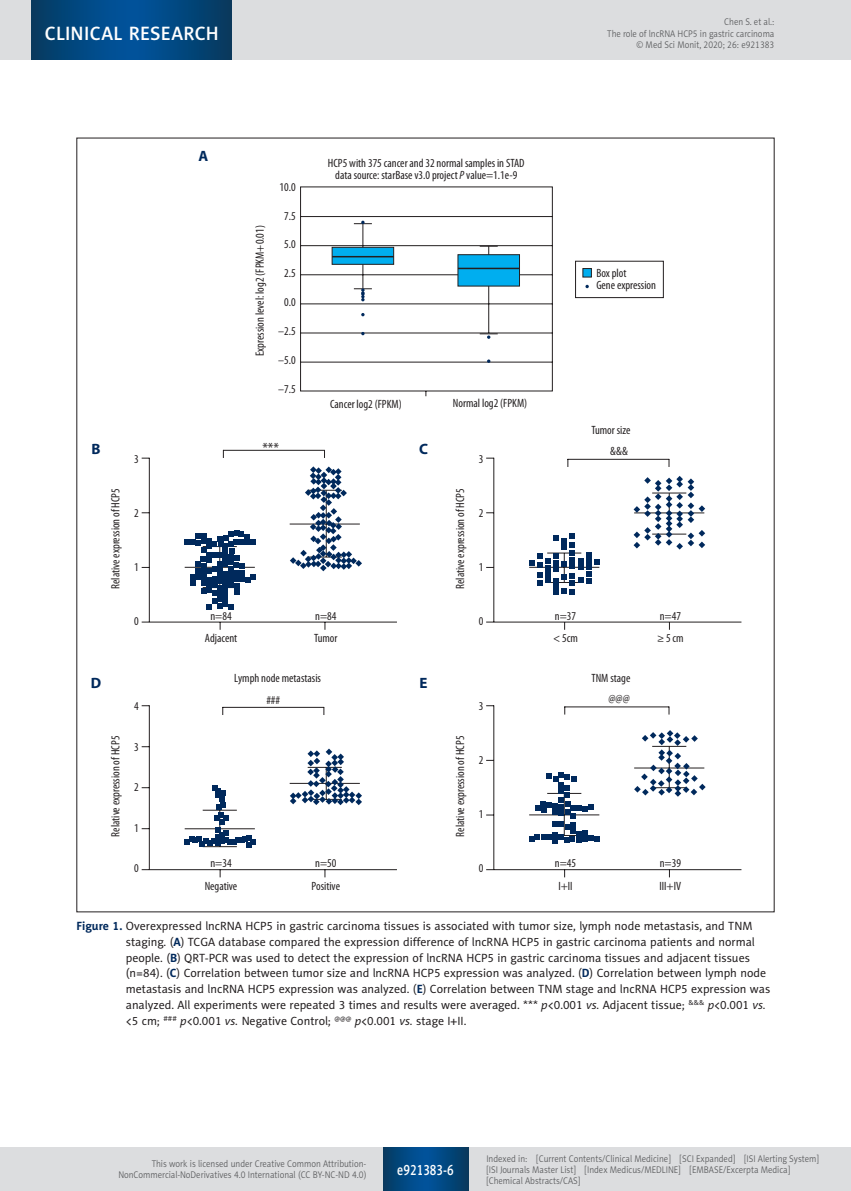
<style>
.page{position:relative;width:851px;height:1191px;background:#fff}
.page>*{position:absolute;margin:0;border:0;box-sizing:border-box;transform-origin:0 0}
.t1{font:19.5px "Naomi Sans EFN Medium";letter-spacing:.015em;color:#fff}
.t2{font:15px "Naomi Sans EFN Medium";color:#fff;scale:.8 1}
.t3{font:700 15px "Myriad Pro";color:#00295c}
.t4{font:condensed 15px "Myriad Pro";color:#231f20}
.MSM_Rycina_tytul{font:12px/15.8px "Naomi Sans EFN";color:#231f20}
.t5{font:condensed 12px/12px "Myriad Pro";color:#231f20;text-align:center}
.t6{font:9.75px/11.2px "Naomi Sans EFN Light";color:#57585a;text-align:right;scale:.9 1}
.s1{font-style:italic}
.s2{font-weight:700;color:#00295c}
</style>
<div class="page">
<svg style="left:300px;top:186px;width:253px;height:211px"></svg>
<div style="left:332px;top:247px;width:62px;height:18px;background:#00aeef;border:1px solid #231f20"></div>
<hr style="left:332px;top:256px;width:61px;height:1px;background:#231f20">
<svg style="left:354px;top:221px;width:18px;height:3px"></svg>
<svg style="left:354px;top:288px;width:18px;height:13px"></svg>
<div style="left:457px;top:254px;width:63px;height:32px;background:#00aeef;border:1px solid #231f20"></div>
<hr style="left:458px;top:268px;width:61px;height:1px;background:#231f20">
<svg style="left:479px;top:246px;width:18px;height:1px"></svg>
<svg style="left:479px;top:333px;width:6px;height:6px"></svg>
<svg style="left:485px;top:260px;width:256px;height:370px"></svg>
<svg style="left:633px;top:476px;width:72px;height:73px"></svg>
<svg style="left:529px;top:533px;width:70px;height:62px"></svg>
<hr style="left:142px;top:621px;width:255px;height:1px;background:#231f20">
<hr style="left:149px;top:458px;width:1px;height:164px;background:#231f20">
<hr style="left:223px;top:450px;width:101px;height:1px;background:#231f20">
<hr style="left:289px;top:523px;width:71px;height:1px;background:#231f20">
<svg style="left:290px;top:466px;width:72px;height:105px"></svg>
<svg style="left:184px;top:530px;width:72px;height:79px"></svg>
<hr style="left:486px;top:869px;width:255px;height:1px;background:#231f20">
<hr style="left:493px;top:705px;width:1px;height:164px;background:#231f20">
<hr style="left:564px;top:706px;width:105px;height:1px;background:#231f20">
<svg style="left:634px;top:730px;width:71px;height:66px"></svg>
<svg style="left:529px;top:772px;width:70px;height:71px"></svg>
<hr style="left:142px;top:869px;width:255px;height:1px;background:#231f20">
<hr style="left:149px;top:705px;width:1px;height:164px;background:#231f20">
<hr style="left:222px;top:707px;width:102px;height:1px;background:#231f20">
<hr style="left:289px;top:783px;width:71px;height:1px;background:#231f20">
<svg style="left:290px;top:748px;width:72px;height:57px"></svg>
<svg style="left:184px;top:785px;width:72px;height:62px"></svg>
<div style="left:0;top:1148px;width:850px;height:43px;background:#dcdddf"></div>
<svg style="left:383px;top:1147px;width:85px;height:43px;background:#02477e"></svg>
<div style="left:0;top:0;width:850px;height:60px;background:#dcdddf"></div>
<hr style="left:850px;top:0;width:1px;height:60px;background:#dcdddf">
<svg style="left:32px;top:0;width:200px;height:60px;background:#02477e"></svg>
<h1 class="t1" style="left:45px;top:22px;width:175px">CLINICAL RESEARCH</h1>
<p class="t6" style="left:607px;top:16px;width:187px">Chen S. et al.:<br>The role of lncRNA HCP5 in gastric carcinoma © Med Sci Monit, 2020; 26: e921383</p>
<p class="t3" style="left:91px;top:439px;width:11px">B</p>
<p class="t5" style="left:109px;top:589px;width:102px;rotate:-90deg">Relative expression of HCP5</p>
<p class="t5" style="left:134px;top:452px;width:6px">3</p>
<p class="t5" style="left:134px;top:506px;width:6px">2</p>
<p class="t5" style="left:134px;top:560px;width:6px">1</p>
<p class="t5" style="left:134px;top:614px;width:6px">0</p>
<p class="t3" style="left:198px;top:147px;width:11px">A</p>
<p class="t5" style="left:254px;top:356px;width:132px;rotate:-90deg">Expression level: log2 (FPKM+0.01)</p>
<p class="t5" style="left:279px;top:180px;width:18px">10.0</p>
<p class="t5" style="left:284px;top:209px;width:13px">7.5</p>
<p class="t5" style="left:284px;top:238px;width:13px">5.0</p>
<p class="t5" style="left:284px;top:267px;width:13px">2.5</p>
<p class="t5" style="left:284px;top:296px;width:13px">0.0</p>
<p class="t5" style="left:278px;top:325px;width:19px">–2.5</p>
<p class="t5" style="left:278px;top:354px;width:19px">–5.0</p>
<p class="t5" style="left:278px;top:383px;width:19px">–7.5</p>
<p class="t4" style="left:262px;top:439px;width:18px">***</p>
<p class="t5" style="left:328px;top:157px;width:198px">HCP5 with 375 cancer and 32 normal samples in STAD data source: starBase v3.0 project <span class="s1">P</span> value=1.1e-9</p>
<p class="t5" style="left:330px;top:397px;width:73px">Cancer log2 (FPKM)</p>
<p class="t3" style="left:419px;top:439px;width:10px">C</p>
<p class="t5" style="left:453px;top:397px;width:76px">Normal log2 (FPKM)</p>
<p class="t5" style="left:454px;top:589px;width:102px;rotate:-90deg">Relative expression of HCP5</p>
<p class="t5" style="left:478px;top:452px;width:6px">3</p>
<p class="t5" style="left:478px;top:506px;width:6px">2</p>
<p class="t5" style="left:478px;top:560px;width:6px">1</p>
<p class="t5" style="left:210px;top:609px;width:23px">n=84</p>
<p class="t5" style="left:315px;top:609px;width:23px">n=84</p>
<p class="t5" style="left:205px;top:632px;width:34px">Adjacent</p>
<p class="t5" style="left:314px;top:632px;width:25px">Tumor</p>
<p class="t5" style="left:478px;top:614px;width:6px">0</p>
<p class="t5" style="left:596px;top:267px;width:61px;text-align:left">Box plot<br>Gene expression</p>
<p class="t5" style="left:591px;top:424px;width:40px">Tumor size</p>
<p class="t5" style="left:610px;top:444px;width:19px">&amp;&amp;&amp;</p>
<p class="t5" style="left:554px;top:609px;width:23px">n=37</p>
<p class="t5" style="left:659px;top:609px;width:23px">n=47</p>
<p class="t5" style="left:553px;top:632px;width:26px">&lt; 5cm</p>
<p class="t5" style="left:657px;top:632px;width:28px">≥ 5 cm</p>
<p class="t3" style="left:91px;top:673px;width:12px">D</p>
<p class="t5" style="left:109px;top:836px;width:102px;rotate:-90deg">Relative expression of HCP5</p>
<p class="t5" style="left:134px;top:700px;width:6px">4</p>
<p class="t5" style="left:134px;top:740px;width:6px">3</p>
<p class="t5" style="left:134px;top:781px;width:6px">2</p>
<p class="t5" style="left:134px;top:821px;width:6px">1</p>
<p class="t5" style="left:134px;top:862px;width:6px">0</p>
<p class="t5" style="left:234px;top:671px;width:88px">Lymph node metastasis</p>
<p class="t5" style="left:591px;top:671px;width:40px">TNM stage</p>
<p class="t5" style="left:478px;top:700px;width:6px">3</p>
<p class="t3" style="left:419px;top:673px;width:10px">E</p>
<p class="t5" style="left:266px;top:694px;width:15px">###</p>
<p class="t5" style="left:608px;top:692px;width:23px">@@@</p>
<p class="t5" style="left:210px;top:857px;width:23px">n=34</p>
<p class="t5" style="left:315px;top:857px;width:23px">n=50</p>
<p class="t5" style="left:205px;top:879px;width:34px">Negative</p>
<p class="t5" style="left:311px;top:879px;width:30px">Positive</p>
<p class="t5" style="left:454px;top:836px;width:102px;rotate:-90deg">Relative expression of HCP5</p>
<p class="t5" style="left:478px;top:754px;width:6px">2</p>
<p class="t5" style="left:478px;top:808px;width:6px">1</p>
<p class="t5" style="left:478px;top:862px;width:6px">0</p>
<p class="t5" style="left:554px;top:857px;width:23px">n=45</p>
<p class="t5" style="left:659px;top:857px;width:23px">n=39</p>
<p class="t5" style="left:558px;top:879px;width:16px">I+II</p>
<p class="t5" style="left:659px;top:879px;width:23px">III+IV</p>
<p class="MSM_Rycina_tytul" style="left:126px;top:918px;width:646px;text-indent:-49px"><span class="s2">Figure 1.</span> Overexpressed lncRNA HCP5 in gastric carcinoma tissues is associated with tumor size, lymph node metastasis, and TNM staging. (<span class="s2">A</span>) TCGA database compared the expression difference of lncRNA HCP5 in gastric carcinoma patients and normal people. (<span class="s2">B</span>) QRT-PCR was used to detect the expression of lncRNA HCP5 in gastric carcinoma tissues and adjacent tissues (n=84). (<span class="s2">C</span>) Correlation between tumor size and lncRNA HCP5 expression was analyzed. (<span class="s2">D</span>) Correlation between lymph node metastasis and lncRNA HCP5 expression was analyzed. (<span class="s2">E</span>) Correlation between TNM stage and lncRNA HCP5 expression was analyzed. All experiments were repeated 3 times and results were averaged. *** <span class="s1">p</span>&lt;0.001 <span class="s1">vs.</span> Adjacent tissue; <sup>&amp;&amp;&amp;</sup> <span class="s1">p</span>&lt;0.001 <span class="s1">vs. </span>&lt;5 cm; <sup>###</sup> <span class="s1">p</span>&lt;0.001 <span class="s1">vs.</span> Negative Control; <sup>@@@</sup> <span class="s1">p</span>&lt;0.001 <span class="s1">vs.</span> stage I+II.</p>
<p class="t6" style="left:118px;top:1158px;width:277px">This work is licensed under Creative Common Attribution-<br>NonCommercial-NoDerivatives 4.0 International (CC BY-NC-ND 4.0)</p>
<p class="t2" style="left:397px;top:1160px;width:72px">e921383-6</p>
<p class="t6" style="left:486px;top:1152px;width:371px;text-align:left">Indexed in: [Current Contents/Clinical Medicine] [SCI Expanded] [ISI Alerting System] [ISI Journals Master List] [Index Medicus/MEDLINE] [EMBASE/Excerpta Medica] [Chemical Abstracts/CAS]</p>
</div>
